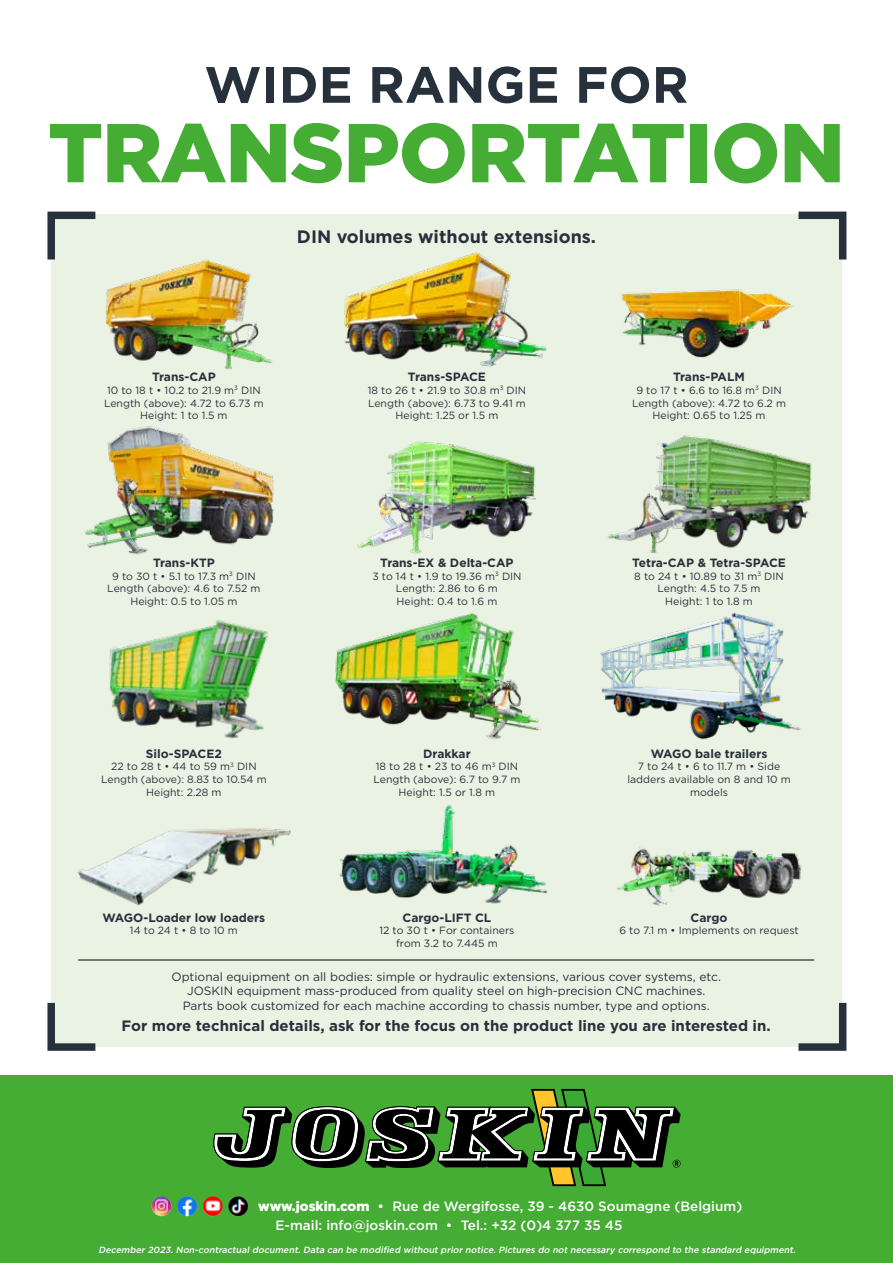
<style>
.page{position:relative;width:893px;height:1263px;background:#fff}
.page>*{position:absolute;margin:0;border:0;box-sizing:border-box;transform-origin:0 0}
.t1{font:900 83.25px "Gotham";letter-spacing:-.01em;color:#45ac34}
.t2{font:700 51px "Gotham";color:#27313c}
.t3{font:700 18px "Gotham";color:#27313c}
.t4{font:700 15px "Gotham";color:#27313c}
.t5{font:500 13.5px/19.5px "Gotham";color:#fff}
.t6{font:12px/14.4px "Gotham";color:#27313c;text-align:center}
.t7{font:700 12px "Gotham";color:#27313c}
.t8{font:10.5px/12.6px "Gotham";color:#27313c;text-align:center}
.t9{font:italic 500 9px "Gotham";color:#fff}
.s1{font-weight:900}
</style>
<div class="page">
<div style="left:0;top:1075px;width:893px;height:188px;background:#45ac34"></div>
<svg style="left:213px;top:1089px;width:468px;height:97px"></svg>
<div style="left:51px;top:215px;width:791px;height:832px;background:#eaf3e3"></div>
<svg style="left:47px;top:211px;width:56px;height:49px"></svg>
<svg style="left:798px;top:1002px;width:49px;height:49px"></svg>
<svg style="left:791px;top:211px;width:56px;height:49px"></svg>
<svg style="left:47px;top:1002px;width:49px;height:49px"></svg>
<img style="left:152px;top:1196px;width:19px;height:20px;border-radius:10px">
<img style="left:228px;top:1196px;width:20px;height:20px;border-radius:10px">
<img style="left:177px;top:1196px;width:20px;height:20px;border-radius:10px">
<img style="left:203px;top:1196px;width:20px;height:20px;border-radius:10px">
<img style="left:344px;top:252px;width:203px;height:115px">
<img style="left:85px;top:426px;width:189px;height:129px">
<img style="left:334px;top:612px;width:207px;height:128px">
<img style="left:78px;top:828px;width:213px;height:78px">
<img style="left:339px;top:805px;width:209px;height:99px">
<img style="left:95px;top:250px;width:177px;height:120px">
<img style="left:357px;top:441px;width:179px;height:113px">
<img style="left:608px;top:435px;width:204px;height:118px">
<img style="left:109px;top:620px;width:160px;height:119px">
<img style="left:600px;top:612px;width:201px;height:128px">
<img style="left:621px;top:289px;width:173px;height:69px">
<hr style="left:78px;top:960px;width:736px;height:1px;background:#000">
<img style="left:617px;top:846px;width:185px;height:60px">
<h2 class="t2" style="left:204px;top:55px;width:486px">WIDE RANGE FOR</h2>
<h1 class="t1" style="left:48px;top:105px;width:798px">TRANSPORTATION</h1>
<h3 class="t3" style="left:297px;top:226px;width:301px">DIN volumes without extensions.</h3>
<p class="t7" style="left:152px;top:370px;width:65px">Trans-CAP</p>
<p class="t8" style="left:104px;top:384px;width:161px">10 to 18 t • 10.2 to 21.9 m<sup>3</sup> DIN<br>Length (above): 4.72 to 6.73 m<br>Height: 1 to 1.5 m</p>
<p class="t7" style="left:408px;top:370px;width:79px">Trans-SPACE</p>
<p class="t8" style="left:368px;top:384px;width:160px">18 to 26 t • 21.9 to 30.8 m<sup>3</sup> DIN<br>Length (above): 6.73 to 9.41 m<br>Height: 1.25 or 1.5 m</p>
<p class="t7" style="left:673px;top:370px;width:73px">Trans-PALM</p>
<p class="t8" style="left:632px;top:384px;width:155px">9 to 17 t • 6.6 to 16.8 m<sup>3</sup> DIN<br>Length (above): 4.72 to 6.2 m<br>Height: 0.65 to 1.25 m</p>
<p class="t7" style="left:153px;top:556px;width:63px">Trans-KTP</p>
<p class="t8" style="left:107px;top:569px;width:155px">9 to 30 t • 5.1 to 17.3 m<sup>3</sup> DIN<br>Length (above): 4.6 to 7.52 m<br>Height: 0.5 to 1.05 m</p>
<p class="t7" style="left:380px;top:556px;width:135px">Trans-EX &amp; Delta-CAP</p>
<p class="t8" style="left:372px;top:569px;width:151px">3 to 14 t • 1.9 to 19.36 m<sup>3</sup> DIN<br>Length: 2.86 to 6 m<br>Height: 0.4 to 1.6 m</p>
<p class="t7" style="left:632px;top:556px;width:155px">Tetra-CAP &amp; Tetra-SPACE</p>
<p class="t8" style="left:634px;top:569px;width:151px">8 to 24 t • 10.89 to 31 m<sup>3</sup> DIN<br>Length: 4.5 to 7.5 m<br>Height: 1 to 1.8 m</p>
<p class="t7" style="left:146px;top:747px;width:77px">Silo-SPACE2</p>
<p class="t8" style="left:101px;top:760px;width:167px">22 to 28 t • 44 to 59 m<sup>3</sup> DIN<br>Length (above): 8.83 to 10.54 m<br>Height: 2.28 m</p>
<p class="t7" style="left:103px;top:910px;width:164px">WAGO-Loader low loaders</p>
<p class="t8" style="left:130px;top:924px;width:109px">14 to 24 t • 8 to 10 m</p>
<p class="t7" style="left:423px;top:747px;width:49px">Drakkar</p>
<p class="t8" style="left:373px;top:760px;width:149px">18 to 28 t • 23 to 46 m<sup>3</sup> DIN<br>Length (above): 6.7 to 9.7 m<br>Height: 1.5 or 1.8 m</p>
<p class="t7" style="left:403px;top:910px;width:90px">Cargo-LIFT CL</p>
<p class="t8" style="left:379px;top:924px;width:137px">12 to 30 t • For containers from 3.2 to 7.445 m</p>
<p class="t7" style="left:651px;top:747px;width:118px">WAGO bale trailers</p>
<p class="t8" style="left:627px;top:760px;width:165px">7 to 24 t • 6 to 11.7 m • Side ladders available on 8 and 10 m models</p>
<p class="t7" style="left:691px;top:910px;width:38px">Cargo</p>
<p class="t8" style="left:619px;top:924px;width:181px">6 to 7.1 m • Implements on request</p>
<p class="t6" style="left:171px;top:969px;width:551px">Optional equipment on all bodies: simple or hydraulic extensions, various cover systems, etc.<br>JOSKIN equipment mass-produced from quality steel on high-precision CNC machines.<br>Parts book customized for each machine according to chassis number, type and options.</p>
<h3 class="t4" style="left:122px;top:1017px;width:651px">For more technical details, ask for the focus on the product line you are interested in.</h3>
<p class="t5" style="left:276px;top:1196px;width:468px;text-indent:-17px"><span class="s1">www.joskin.com</span> • Rue de Wergifosse, 39 - 4630 Soumagne (Belgium)<br>E-mail: info@joskin.com • Tel.: +32 (0)4 377 35 45</p>
<p class="t9" style="left:98px;top:1244px;width:700px">December 2023. Non-contractual document. Data can be modified without prior notice. Pictures do not necessary correspond to the standard equipment.</p>
</div>
